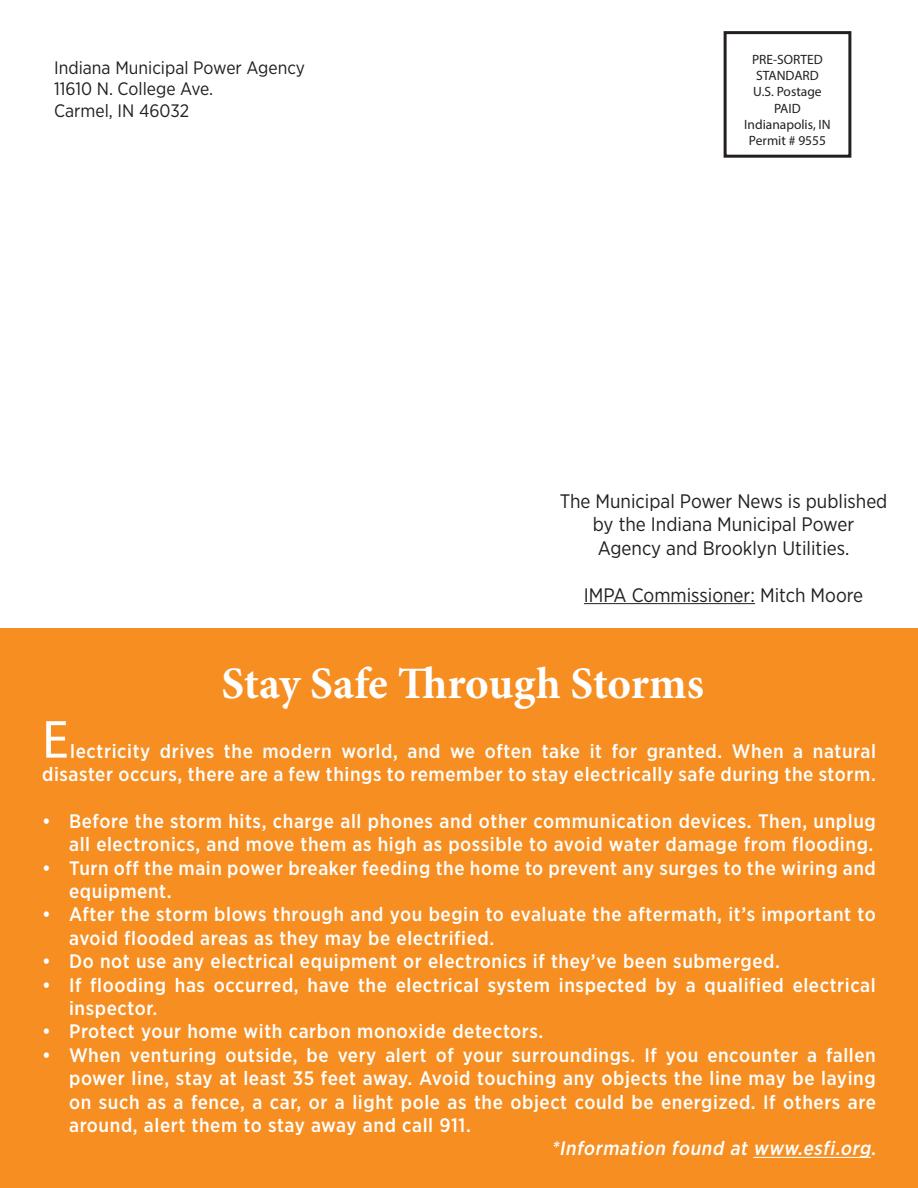
<style>
.page{position:relative;width:918px;height:1188px;background:#fff}
.page>*{position:absolute;margin:0;border:0;box-sizing:border-box;transform-origin:0 0}
.t1{font:54px "Myriad Pro";color:#fff}
.t2{font:700 45px "Minion Pro";letter-spacing:-.01em;color:#fff}
.t3{font:500 19.5px/23.4px "Gotham Narrow";letter-spacing:.03em;color:#fff}
.t4{font:19.5px/23.4px "Gotham Narrow";color:#231f20;text-align:center}
.t5{font:italic 500 19.5px "Gotham Narrow";color:#fff}
.t6{font:18px/21.6px "Gotham Narrow";color:#231f20}
.t7{font:13.5px/16.2px "Myriad Pro";color:#231f20;text-align:center}
.s1{font-style:normal}
</style>
<div class="page">
<div style="left:724px;top:31px;width:127px;height:127px;border:3px solid #231f20"></div>
<hr style="left:584px;top:603px;width:171px;height:1px;background:#231f20">
<div style="left:0;top:629px;width:918px;height:559px;background:#f68e21"></div>
<hr style="left:753px;top:1157px;width:118px;height:1px;background:#fff">
<p class="t6" style="left:54px;top:56px;width:252px">Indiana Municipal Power Agency<br>11610 N. College Ave.<br>Carmel, IN 46032</p>
<p class="t7" style="left:744px;top:51px;width:88px">PRE-SORTED<br>STANDARD<br>U.S. Postage<br>PAID<br>Indianapolis, IN<br>Permit # 9555</p>
<p class="t4" style="left:560px;top:489px;width:329px">The Municipal Power News is published by the Indiana Municipal Power<br>Agency and Brooklyn Utilities.</p>
<p class="t4" style="left:584px;top:583px;width:281px">IMPA Commissioner: Mitch Moore</p>
<p class="t2" style="left:222px;top:652px;width:484px">Stay Safe Through Storms</p>
<p class="t1" style="left:42px;top:706px;width:28px">E</p>
<p class="t3" style="left:42px;top:739px;width:835px;text-align:right">lectricity drives the modern world, and we often take it for granted. When a natural disaster occurs, there are a few things to remember to stay electrically safe during the storm.</p>
<p class="t3" style="left:42px;top:809px;width:835px;text-align:right">• Before the storm hits, charge all phones and other communication devices. Then, unplug all electronics, and move them as high as possible to avoid water damage from flooding.</p>
<p class="t3" style="left:69px;top:856px;width:808px;text-indent:-27px">• Turn off the main power breaker feeding the home to prevent any surges to the wiring and equipment.</p>
<p class="t3" style="left:69px;top:903px;width:808px;text-indent:-27px">• After the storm blows through and you begin to evaluate the aftermath, it’s important to avoid flooded areas as they may be electrified.</p>
<p class="t3" style="left:42px;top:949px;width:739px">• Do not use any electrical equipment or electronics if they’ve been submerged.</p>
<p class="t3" style="left:69px;top:973px;width:808px;text-indent:-27px">• If flooding has occurred, have the electrical system inspected by a qualified electrical inspector.</p>
<p class="t3" style="left:42px;top:1020px;width:503px">• Protect your home with carbon monoxide detectors.</p>
<p class="t3" style="left:69px;top:1043px;width:808px;text-align:justify;text-indent:-27px">• When venturing outside, be very alert of your surroundings. If you encounter a fallen power line, stay at least 35 feet away. Avoid touching any objects the line may be laying on such as a fence, a car, or a light pole as the object could be energized. If others are around, alert them to stay away and call 911.</p>
<p class="t5" style="left:551px;top:1136px;width:326px">*Information found at www.esfi.org<span class="s1">.</span></p>
</div>
